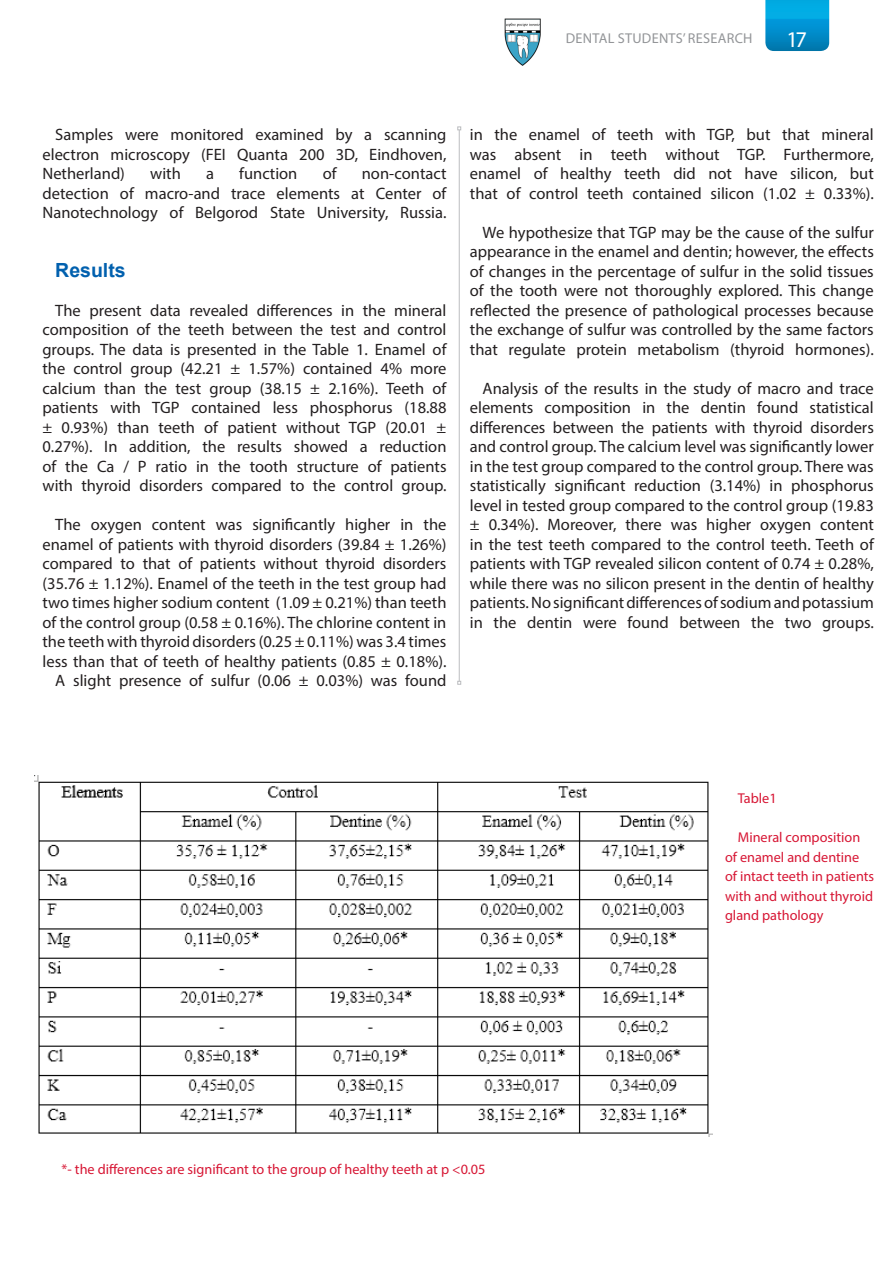
<style>
.page{position:relative;width:893px;height:1263px;background:#fff}
.page>*{position:absolute;margin:0;border:0;box-sizing:border-box;transform-origin:0 0}
.Headline_XBold_52_47{font:22.5px "Myriad Pro";color:#fff}
.Body_Copy_Light{font:700 19.5px "Arial";color:#0160ae}
.Body_Copy_Light-2{font:16.5px/19.5px "Myriad Pro";color:#231f20;text-align:justify}
.Body_Copy_Light-3{font:14.25px/19.5px "Myriad Pro";color:#d71634}
.Body_Copy_No_Indent{font:14.25px "Myriad Pro";letter-spacing:.02em;color:#939598}
</style>
<div class="page">
<svg style="left:765px;top:0;width:64px;height:51px;background:#0497d1"></svg>
<hr style="left:459px;top:130px;width:1px;height:551px;background:#bcbdc0">
<svg style="left:457px;top:126px;width:4px;height:4px"></svg>
<svg style="left:457px;top:681px;width:4px;height:4px"></svg>
<img style="left:504px;top:18px;width:37px;height:47px">
<img style="left:34px;top:775px;width:678px;height:362px">
<p class="Body_Copy_No_Indent" style="left:566px;top:29px;width:188px">DENTAL STUDENTS’ RESEARCH</p>
<p class="Headline_XBold_52_47" style="left:786px;top:25px;width:22px">17</p>
<p class="Body_Copy_Light-2" style="left:43px;top:125px;width:405px;text-indent:13px">Samples were monitored examined by a scanning electron microscopy (FEI Quanta 200 3D, Eindhoven, Netherland)</p>
<p class="Body_Copy_Light-2" style="left:150px;top:164px;width:32px">with</p>
<p class="Body_Copy_Light-2" style="left:206px;top:164px;width:9px">a</p>
<p class="Body_Copy_Light-2" style="left:239px;top:164px;width:60px">function</p>
<p class="Body_Copy_Light-2" style="left:323px;top:164px;width:15px">of</p>
<p class="Body_Copy_Light-2" style="left:43px;top:164px;width:405px;text-indent:319px">non-contact detection of macro-and trace elements at Center of Nanotechnology of Belgorod State University, Russia.</p>
<p class="Body_Copy_Light" style="left:55px;top:257px;width:72px">Results</p>
<p class="Body_Copy_Light-2" style="left:43px;top:300px;width:405px;text-indent:13px">The present data revealed differences in the mineral composition of the teeth between the test and control groups. The data is presented in the Table 1. Enamel of the control group (42.21 ± 1.57%) contained 4% more calcium than the test group (38.15 ± 2.16%). Teeth of patients with TGP contained less phosphorus (18.88 ± 0.93%) than teeth of patient without TGP (20.01 ± 0.27%). In addition, the results showed a reduction of the Ca / P ratio in the tooth structure of patients with thyroid disorders compared to the control group.</p>
<p class="Body_Copy_Light-2" style="left:43px;top:515px;width:405px;text-indent:13px">The oxygen content was significantly higher in the enamel of patients with thyroid disorders (39.84 ± 1.26%) compared to that of patients without thyroid disorders (35.76 ± 1.12%). Enamel of the teeth in the test group had two times higher sodium content (1.09 ± 0.21%) than teeth of the control group (0.58 ± 0.16%). The chlorine content in the teeth with thyroid disorders (0.25 ± 0.11%) was 3.4 times less than that of teeth of healthy patients (0.85 ± 0.18%).</p>
<p class="Body_Copy_Light-2" style="left:55px;top:671px;width:393px">A slight presence of sulfur (0.06 ± 0.03%) was found</p>
<p class="Body_Copy_Light-2" style="left:470px;top:125px;width:405px">in the enamel of teeth with TGP, but that mineral was absent in teeth without TGP. Furthermore, enamel of healthy teeth did not have silicon, but that of control teeth contained silicon (1.02 ± 0.33%).</p>
<p class="Body_Copy_Light-2" style="left:470px;top:222px;width:405px;text-indent:13px">We hypothesize that TGP may be the cause of the sulfur appearance in the enamel and dentin; however, the effects of changes in the percentage of sulfur in the solid tissues of the tooth were not thoroughly explored. This change reflected the presence of pathological processes because the exchange of sulfur was controlled by the same factors that regulate protein metabolism (thyroid hormones).</p>
<p class="Body_Copy_Light-2" style="left:470px;top:378px;width:405px;text-indent:13px">Analysis of the results in the study of macro and trace elements composition in the dentin found statistical differences between the patients with thyroid disorders and control group. The calcium level was significantly lower in the test group compared to the control group. There was statistically significant reduction (3.14%) in phosphorus level in tested group compared to the control group (19.83 ± 0.34%). Moreover, there was higher oxygen content in the test teeth compared to the control teeth. Teeth of patients with TGP revealed silicon content of 0.74 ± 0.28%, while there was no silicon present in the dentin of healthy patients. No significant differences of sodium and potassium in the dentin were found between the two groups.</p>
<p class="Body_Copy_Light-3" style="left:738px;top:789px;width:40px">Table1</p>
<p class="Body_Copy_Light-3" style="left:725px;top:828px;width:151px;text-indent:13px">Mineral composition of enamel and dentine of intact teeth in patients with and without thyroid gland pathology</p>
<p class="Body_Copy_Light-3" style="left:62px;top:1159px;width:425px">*- the differences are significant to the group of healthy teeth at p &lt;0.05</p>
</div>
